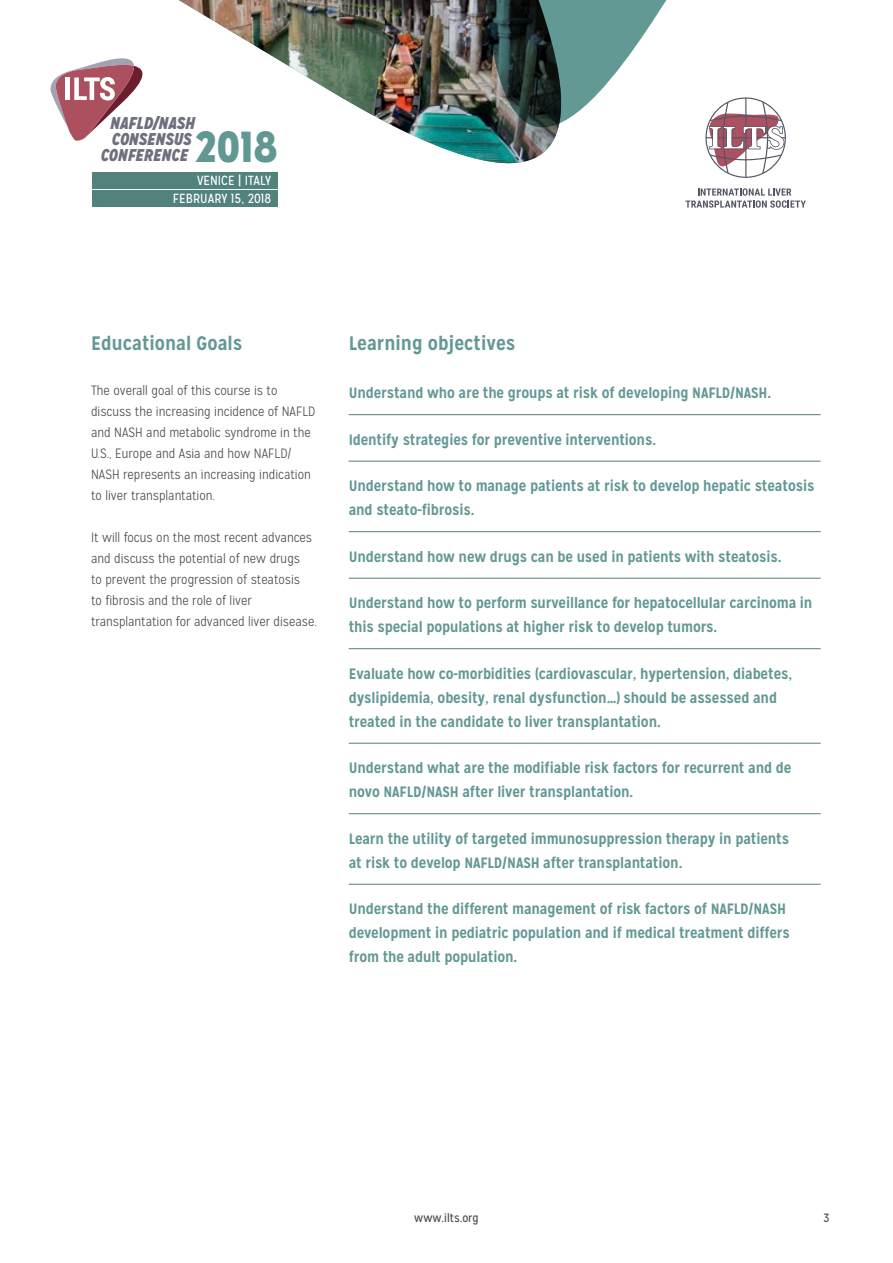
<style>
.page{position:relative;width:893px;height:1263px;background:#fff}
.page>*{position:absolute;margin:0;border:0;box-sizing:border-box;transform-origin:0 0}
.t1{font:900 43.35px "Mission Gothic";color:#629893}
.t2{font:700 19.5px "Mission Gothic";color:#639895}
.t3{font:italic 900 17.1px/16.2px "Mission Gothic";color:#545667;text-align:center}
.t4{font:700 15px/24px "Mission Gothic";letter-spacing:-.01em;color:#639895}
.t5{font:300 13.5px/21px "Mission Gothic";color:#4a4a49}
.t6{font:13.2px/17.9px "Mission Gothic";color:#fff;text-align:right}
.t7{font:12px "Mission Gothic";color:#4a4a49}
</style>
<div class="page">
<hr style="left:349px;top:414px;width:472px;height:1px;background:#53827b">
<hr style="left:349px;top:461px;width:472px;height:1px;background:#53827b">
<hr style="left:349px;top:531px;width:472px;height:1px;background:#53827b">
<hr style="left:349px;top:578px;width:472px;height:1px;background:#53827b">
<hr style="left:349px;top:648px;width:472px;height:1px;background:#53827b">
<hr style="left:349px;top:743px;width:472px;height:1px;background:#53827b">
<hr style="left:349px;top:813px;width:472px;height:1px;background:#53827b">
<hr style="left:349px;top:884px;width:472px;height:1px;background:#53827b">
<svg style="left:731px;top:101px;width:55px;height:77px"></svg>
<svg style="left:686px;top:188px;width:120px;height:20px"></svg>
<svg style="left:641px;top:0;width:121px;height:175px"></svg>
<svg style="left:50px;top:0;width:591px;height:207px"></svg>
<img style="left:176px;top:0;width:387px;height:185px">
<p class="t3" style="left:101px;top:115px;width:96px">NAFLD/NASH<br>CONSENSUS<br>CONFERENCE</p>
<h1 class="t1" style="left:195px;top:118px;width:84px">2018</h1>
<p class="t6" style="left:173px;top:172px;width:100px">VENICE | ITALY<br>FEBRUARY 15, 2018</p>
<h2 class="t2" style="left:91px;top:331px;width:153px">Educational Goals</h2>
<p class="t5" style="left:91px;top:380px;width:226px">The overall goal of this course is to discuss the increasing incidence of NAFLD and NASH and metabolic syndrome in the U.S., Europe and Asia and how NAFLD/ NASH represents an increasing indication to liver transplantation.</p>
<p class="t5" style="left:91px;top:527px;width:227px">It will focus on the most recent advances and discuss the potential of new drugs<br>to prevent the progression of steatosis<br>to fibrosis and the role of liver transplantation for advanced liver disease.</p>
<h2 class="t2" style="left:349px;top:331px;width:168px">Learning objectives</h2>
<p class="t4" style="left:349px;top:381px;width:424px">Understand who are the groups at risk of developing NAFLD/NASH.</p>
<p class="t4" style="left:349px;top:427px;width:309px">Identify strategies for preventive interventions.</p>
<p class="t4" style="left:349px;top:474px;width:467px">Understand how to manage patients at risk to develop hepatic steatosis and steato-fibrosis.</p>
<p class="t4" style="left:349px;top:544px;width:434px">Understand how new drugs can be used in patients with steatosis.</p>
<p class="t4" style="left:349px;top:591px;width:465px">Understand how to perform surveillance for hepatocellular carcinoma in this special populations at higher risk to develop tumors.</p>
<p class="t4" style="left:349px;top:661px;width:445px">Evaluate how co-morbidities (cardiovascular, hypertension, diabetes, dyslipidemia, obesity, renal dysfunction…) should be assessed and treated in the candidate to liver transplantation.</p>
<p class="t4" style="left:349px;top:756px;width:444px">Understand what are the modifiable risk factors for recurrent and de novo NAFLD/NASH after liver transplantation.</p>
<p class="t4" style="left:349px;top:826px;width:442px">Learn the utility of targeted immunosuppression therapy in patients at risk to develop NAFLD/NASH after transplantation.</p>
<p class="t4" style="left:349px;top:897px;width:443px">Understand the different management of risk factors of NAFLD/NASH development in pediatric population and if medical treatment differs from the adult population.</p>
<p class="t7" style="left:414px;top:1210px;width:66px">www.ilts.org</p>
<p class="t7" style="left:823px;top:1210px;width:7px">3</p>
</div>
